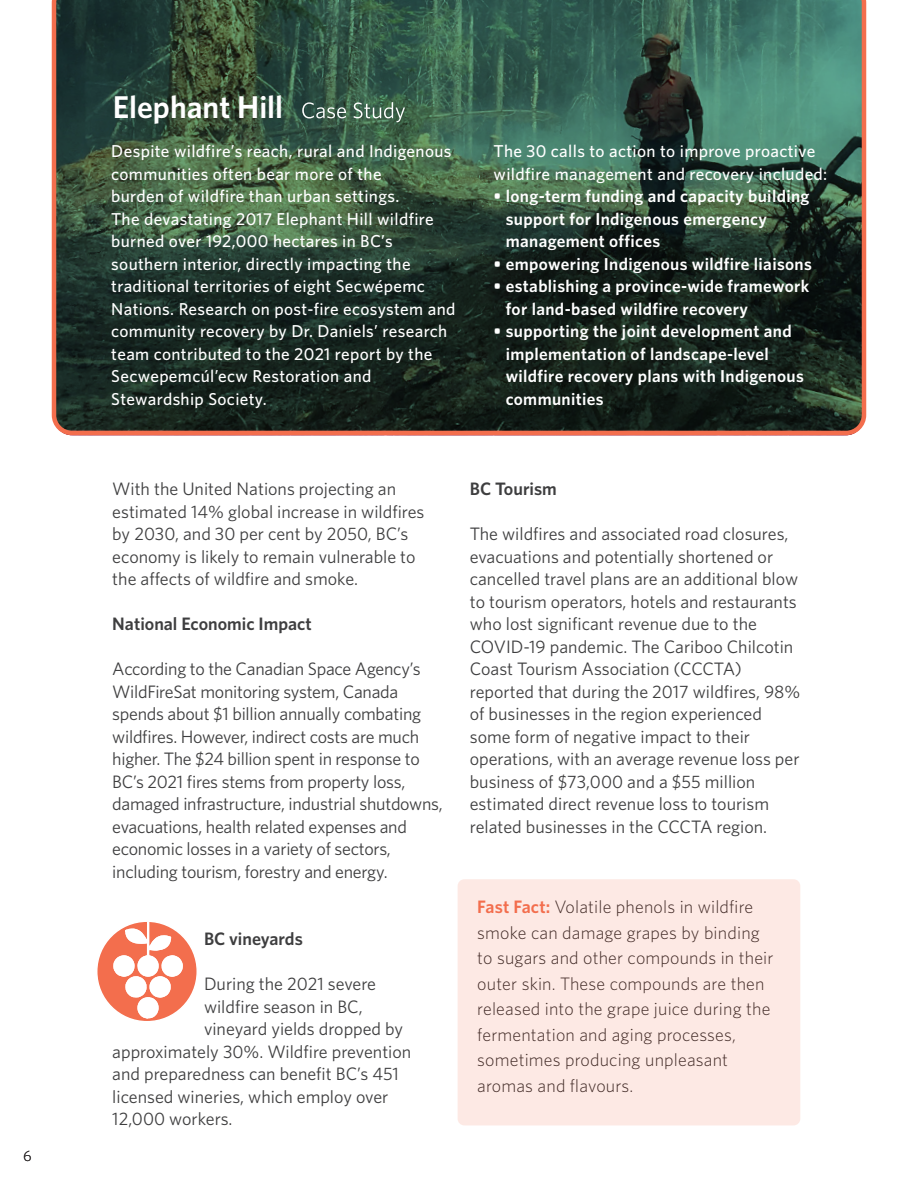
<style>
.page{position:relative;width:918px;height:1188px;background:#fff}
.page>*{position:absolute;margin:0;border:0;box-sizing:border-box;transform-origin:0 0}
.headings{font:600 31.5px "Whitney";color:#fff}
.body_copy{font:18px/22.5px "Whitney";color:#3e3e3f}
.headings-2{font:300 18px/25.5px "Whitney";letter-spacing:.01em;color:#231f20}
.body_copy-2{font:600 18px "Whitney";color:#3e3e3f}
.body_copy-3{font:500 17.25px/22.5px "Whitney";letter-spacing:.02em;color:#fff}
.body_copy-4{font:600 17.25px/22.5px "Whitney";letter-spacing:.02em;color:#fff}
.t1{font:300 15px "Whitney";color:#231f20}
.s1{font-weight:600;color:#f36e4d}
</style>
<div class="page">
<div style="left:458px;top:879px;width:342px;height:246px;background:#fde9e4;border-radius:7px"></div>
<div style="left:97px;top:921px;width:100px;height:101px;background:#f36e4d;border-radius:50%"></div>
<div style="left:96px;top:920px;width:102px;height:102px;border:2px solid #fff;border-radius:50%"></div>
<svg style="left:113px;top:922px;width:70px;height:97px"></svg>
<svg style="left:52px;top:0;width:814px;height:435px;background:#324738"></svg>
<p class="t1" style="left:23px;top:1146px;width:10px">6</p>
<p class="headings" style="left:113px;top:87px;width:172px">Elephant Hill</p>
<p class="body_copy-3" style="left:111px;top:140px;width:342px">Despite wildfire’s reach, rural and Indigenous</p>
<p class="body_copy-3" style="left:111px;top:162px;width:272px">communities often bear more of the</p>
<p class="body_copy-3" style="left:111px;top:185px;width:289px">burden of wildfire than urban settings.</p>
<p class="body_copy-3" style="left:111px;top:207px;width:324px">The devastating 2017 Elephant Hill wildfire</p>
<p class="body_copy-3" style="left:111px;top:230px;width:283px">burned over 192,000 hectares in BC’s</p>
<p class="body_copy-3" style="left:111px;top:252px;width:301px">southern interior, directly impacting the</p>
<p class="body_copy-3" style="left:111px;top:275px;width:315px">traditional territories of eight Secwépemc</p>
<p class="body_copy-3" style="left:111px;top:297px;width:346px">Nations. Research on post-fire ecosystem and</p>
<p class="body_copy-3" style="left:111px;top:320px;width:338px">community recovery by Dr. Daniels’ research</p>
<p class="body_copy-3" style="left:111px;top:342px;width:323px">team contributed to the 2021 report by the</p>
<p class="body_copy-3" style="left:111px;top:365px;width:262px">Secwepemcúl’ecw Restoration and</p>
<p class="body_copy-3" style="left:111px;top:387px;width:157px">Stewardship Society.</p>
<p class="body_copy-3" style="left:494px;top:140px;width:335px">The 30 calls to action to improve proactive wildfire management and recovery included:</p>
<p class="body_copy-4" style="left:494px;top:185px;width:317px">• long-term funding and capacity building</p>
<p class="body_copy-4" style="left:506px;top:207px;width:263px">support for Indigenous emergency</p>
<p class="body_copy-4" style="left:506px;top:230px;width:156px">management offices</p>
<p class="body_copy-4" style="left:494px;top:252px;width:320px">• empowering Indigenous wildfire liaisons</p>
<p class="body_copy-4" style="left:506px;top:275px;width:305px;text-indent:-12px">• establishing a province-wide framework for land-based wildfire recovery</p>
<p class="body_copy-4" style="left:494px;top:320px;width:300px">• supporting the joint development and</p>
<p class="body_copy-4" style="left:506px;top:342px;width:265px">implementation of landscape-level</p>
<p class="body_copy-4" style="left:506px;top:365px;width:300px">wildfire recovery plans with Indigenous</p>
<p class="body_copy-4" style="left:506px;top:387px;width:99px">communities</p>
<p class="body_copy" style="left:112px;top:477px;width:285px">With the United Nations projecting an</p>
<p class="body_copy" style="left:112px;top:500px;width:314px">estimated 14% global increase in wildfires</p>
<p class="body_copy" style="left:112px;top:522px;width:298px">by 2030, and 30 per cent by 2050, BC’s</p>
<p class="body_copy" style="left:112px;top:545px;width:305px">economy is likely to remain vulnerable to</p>
<p class="body_copy" style="left:112px;top:567px;width:247px">the affects of wildfire and smoke.</p>
<p class="body_copy-2" style="left:112px;top:612px;width:201px">National Economic Impact</p>
<p class="body_copy" style="left:112px;top:657px;width:310px">According to the Canadian Space Agency’s</p>
<p class="body_copy" style="left:112px;top:680px;width:332px">WildFireSat monitoring system, Canada spends about $1 billion annually combating wildfires. However, indirect costs are much higher. The $24 billion spent in response to BC’s 2021 fires stems from property loss, damaged infrastructure, industrial shutdowns,</p>
<p class="body_copy" style="left:112px;top:815px;width:296px">evacuations, health related expenses and</p>
<p class="body_copy" style="left:112px;top:837px;width:280px">economic losses in a variety of sectors,</p>
<p class="body_copy" style="left:112px;top:860px;width:277px">including tourism, forestry and energy.</p>
<p class="body_copy-2" style="left:204px;top:927px;width:100px">BC vineyards</p>
<p class="body_copy" style="left:204px;top:972px;width:174px">During the 2021 severe</p>
<p class="body_copy" style="left:204px;top:995px;width:160px">wildfire season in BC,</p>
<p class="body_copy" style="left:204px;top:1017px;width:201px">vineyard yields dropped by</p>
<p class="body_copy" style="left:112px;top:1040px;width:301px">approximately 30%. Wildfire prevention and preparedness can benefit BC’s 451 licensed wineries, which employ over 12,000 workers.</p>
<p class="body_copy-2" style="left:470px;top:477px;width:89px">BC Tourism</p>
<p class="body_copy" style="left:470px;top:522px;width:320px">The wildfires and associated road closures,</p>
<p class="body_copy" style="left:470px;top:545px;width:305px">evacuations and potentially shortened or</p>
<p class="body_copy" style="left:470px;top:567px;width:330px">cancelled travel plans are an additional blow</p>
<p class="body_copy" style="left:470px;top:590px;width:329px">to tourism operators, hotels and restaurants</p>
<p class="body_copy" style="left:470px;top:612px;width:289px">who lost significant revenue due to the</p>
<p class="body_copy" style="left:470px;top:635px;width:325px">COVID-19 pandemic. The Cariboo Chilcotin</p>
<p class="body_copy" style="left:470px;top:657px;width:274px">Coast Tourism Association (CCCTA)</p>
<p class="body_copy" style="left:470px;top:680px;width:332px">reported that during the 2017 wildfires, 98%</p>
<p class="body_copy" style="left:470px;top:702px;width:294px">of businesses in the region experienced</p>
<p class="body_copy" style="left:470px;top:725px;width:282px">some form of negative impact to their</p>
<p class="body_copy" style="left:470px;top:747px;width:331px">operations, with an average revenue loss per</p>
<p class="body_copy" style="left:470px;top:770px;width:287px">business of $73,000 and a $55 million</p>
<p class="body_copy" style="left:470px;top:792px;width:301px">estimated direct revenue loss to tourism related businesses in the CCCTA region.</p>
<p class="headings-2" style="left:477px;top:894px;width:277px"><span class="s1">Fast Fact:</span> Volatile phenols in wildfire</p>
<p class="headings-2" style="left:477px;top:919px;width:298px">smoke can damage grapes by binding to sugars and other compounds in their outer skin. These compounds are then released into the grape juice during the fermentation and aging processes, sometimes producing unpleasant aromas and flavours.</p>
</div>
